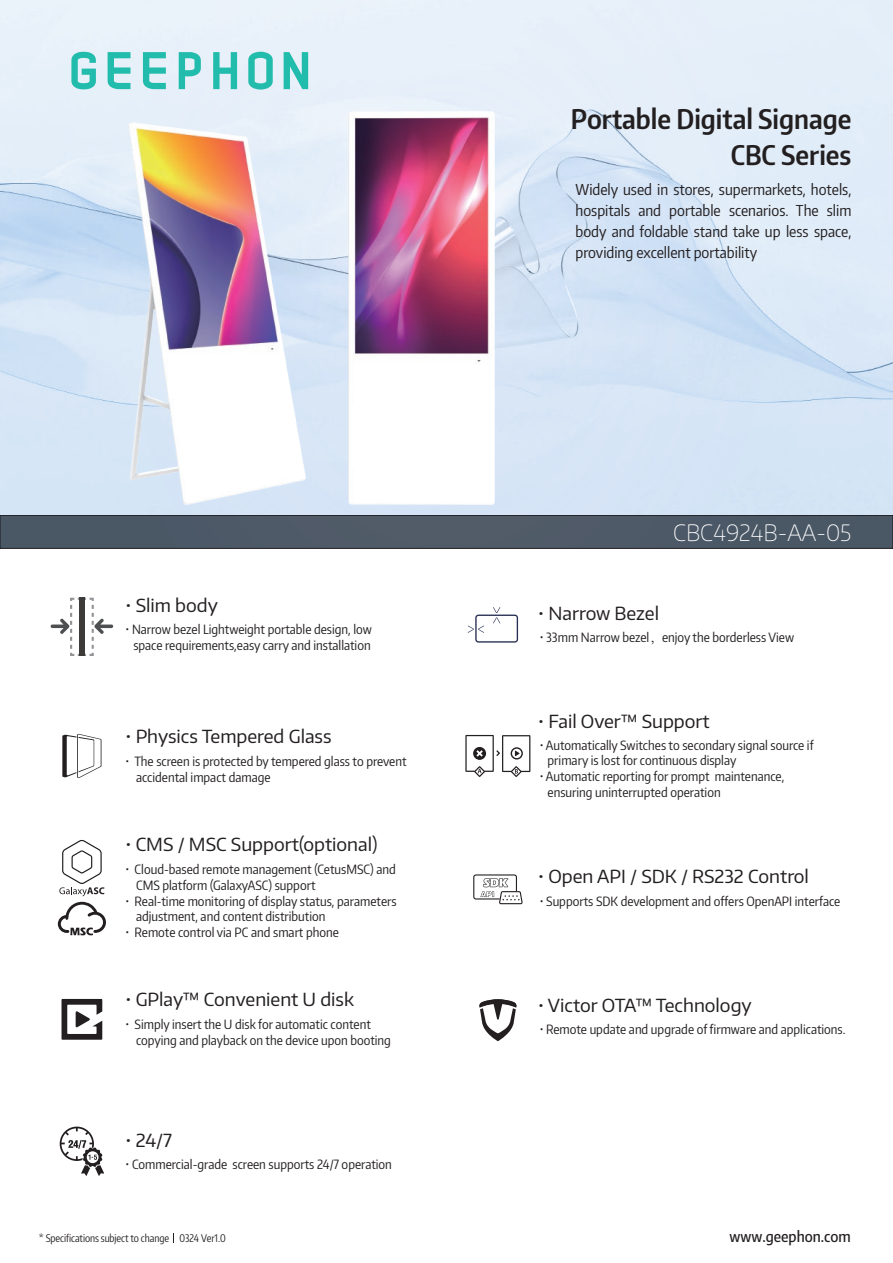
<style>
.page{position:relative;width:893px;height:1263px;background:#fff}
.page>*{position:absolute;margin:0;border:0;box-sizing:border-box;transform-origin:0 0}
.t1{font:600 27px/36.5px "Encode Sans Condensed";color:#231f20;text-align:right}
.t2{font:100 22.5px "Encode Sans Normal";color:#fff}
.t3{font:18px "Encode Sans Normal";color:#231f20}
.t4{font:15px/20.9px "Encode Sans Condensed";color:#231f20;text-align:justify}
.t5{font:500 15px "Encode Sans Condensed";color:#231f20}
.t6{font:12.75px/15.8px "Encode Sans Condensed";color:#231f20}
.t7{font:10.5px "Encode Sans Compressed";letter-spacing:-.005em;color:#231f20}
.s1{font-family:"Adobe Song Std";font-weight:300}
</style>
<div class="page">
<svg style="left:0;top:0;width:893px;height:515px;background:#dbe8f6"></svg>
<div style="left:0;top:515px;width:893px;height:33px;background:#4d5967;border:1px solid #231f20"></div>
<svg style="left:71px;top:52px;width:25px;height:37px"></svg>
<svg style="left:108px;top:52px;width:22px;height:37px"></svg>
<svg style="left:143px;top:52px;width:23px;height:37px"></svg>
<svg style="left:179px;top:52px;width:22px;height:37px"></svg>
<svg style="left:213px;top:52px;width:24px;height:37px"></svg>
<svg style="left:248px;top:52px;width:25px;height:38px"></svg>
<svg style="left:284px;top:52px;width:24px;height:37px"></svg>
<img style="left:129px;top:122px;width:177px;height:383px">
<img style="left:349px;top:111px;width:146px;height:394px">
<div style="left:79px;top:597px;width:6px;height:59px;background:#3d3a3a"></div>
<svg style="left:50px;top:598px;width:64px;height:58px"></svg>
<svg style="left:493px;top:607px;width:7px;height:16px"></svg>
<svg style="left:468px;top:625px;width:16px;height:8px"></svg>
<div style="left:475px;top:614px;width:43px;height:29px;border:1px solid #292f53;border-radius:3px"></div>
<svg style="left:60px;top:1126px;width:44px;height:50px"></svg>
<svg style="left:59px;top:840px;width:45px;height:56px"></svg>
<svg style="left:58px;top:902px;width:48px;height:34px"></svg>
<svg style="left:62px;top:999px;width:40px;height:41px"></svg>
<svg style="left:62px;top:734px;width:39px;height:44px"></svg>
<svg style="left:473px;top:874px;width:50px;height:30px"></svg>
<svg style="left:479px;top:999px;width:38px;height:42px"></svg>
<svg style="left:465px;top:735px;width:65px;height:42px"></svg>
<h1 class="t1" style="left:571px;top:100px;width:282px">Portable Digital Signage<br>CBC Series</h1>
<p class="t4" style="left:576px;top:179px;width:277px">Widely used in stores, supermarkets, hotels, hospitals and portable scenarios. The slim body and foldable stand take up less space, providing excellent portability</p>
<h3 class="t3" style="left:125px;top:594px;width:94px">• Slim body</h3>
<p class="t6" style="left:125px;top:621px;width:248px;text-align:center">• Narrow bezel Lightweight portable design, low space requirements,easy carry and installation</p>
<h3 class="t3" style="left:125px;top:724px;width:208px">• Physics Tempered Glass</h3>
<p class="t6" style="left:136px;top:753px;width:272px;text-indent:-11px">• The screen is protected by tempered glass to prevent accidental impact damage</p>
<h3 class="t3" style="left:125px;top:832px;width:253px">• CMS / MSC Support(optional)</h3>
<p class="t6" style="left:136px;top:861px;width:261px;text-indent:-11px">• Cloud-based remote management (CetusMSC) and<br>CMS platform (GalaxyASC) support</p>
<p class="t6" style="left:136px;top:892px;width:262px;text-indent:-11px">• Real-time monitoring of display status, parameters adjustment, and content distribution</p>
<p class="t6" style="left:125px;top:924px;width:215px">• Remote control via PC and smart phone</p>
<h3 class="t3" style="left:125px;top:988px;width:230px">• GPlay™ Convenient U disk</h3>
<p class="t6" style="left:136px;top:1016px;width:256px;text-indent:-11px">• Simply insert the U disk for automatic content copying and playback on the device upon booting</p>
<h3 class="t3" style="left:125px;top:1128px;width:48px">• 24/7</h3>
<p class="t6" style="left:125px;top:1155px;width:268px">• Commercial-grade screen supports 24/7 operation</p>
<h2 class="t2" style="left:673px;top:517px;width:180px">CBC4924B-AA-05</h2>
<h3 class="t3" style="left:538px;top:601px;width:122px">• Narrow Bezel</h3>
<p class="t6" style="left:540px;top:628px;width:256px">• 33mm Narrow bezel<span class="s1">，</span>enjoy the borderless View</p>
<h3 class="t3" style="left:538px;top:709px;width:173px">• Fail Over™ Support</h3>
<p class="t6" style="left:548px;top:736px;width:268px;text-indent:-8px">• Automatically Switches to secondary signal source if primary is lost for continuous display</p>
<p class="t6" style="left:548px;top:768px;width:238px;text-indent:-8px">• Automatic reporting for prompt maintenance, ensuring uninterrupted operation</p>
<h3 class="t3" style="left:538px;top:864px;width:272px">• Open API / SDK / RS232 Control</h3>
<p class="t6" style="left:540px;top:892px;width:302px">• Supports SDK development and offers OpenAPI interface</p>
<h3 class="t3" style="left:538px;top:993px;width:215px">• Victor OTA™ Technology</h3>
<p class="t6" style="left:540px;top:1021px;width:307px">• Remote update and upgrade of firmware and applications.</p>
<p class="t7" style="left:39px;top:1231px;width:188px">* Specifications subject to change 0324 Ver1.0</p>
<p class="t5" style="left:730px;top:1226px;width:123px">www.geephon.com</p>
</div>
